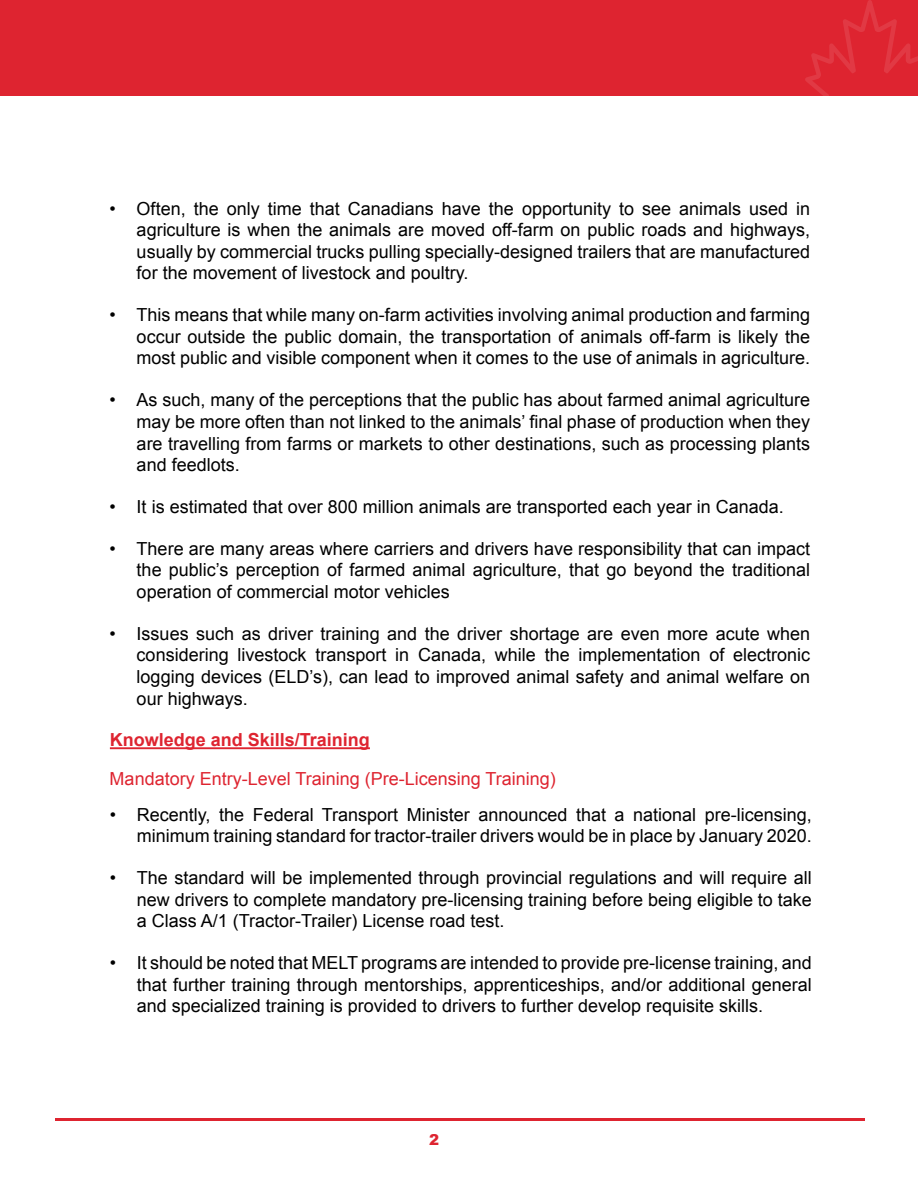
<style>
.page{position:relative;width:918px;height:1188px;background:#fff}
.page>*{position:absolute;margin:0;border:0;box-sizing:border-box;transform-origin:0 0}
.t1{font:18px/21.6px "Arial";color:#000;text-align:justify}
.t2{font:18px "Arial";color:#de2430}
.t3{font:700 18px "Arial";color:#de2430}
.t4{font:900 15px "Arial";color:#de2430}
</style>
<div class="page">
<div style="left:0;top:0;width:918px;height:95px;background:#de2430"></div>
<svg style="left:805px;top:0;width:113px;height:96px"></svg>
<hr style="left:55px;top:1118px;width:810px;height:3px;background:#de2430">
<hr style="left:110px;top:747px;width:260px;height:2px;background:#de2430">
<p class="t1" style="left:137px;top:198px;width:675px;text-indent:-27px">• Often, the only time that Canadians have the opportunity to see animals used in agriculture is when the animals are moved off-farm on public roads and highways, usually by commercial trucks pulling specially-designed trailers that are manufactured for the movement of livestock and poultry.</p>
<p class="t1" style="left:137px;top:304px;width:675px;text-indent:-27px">• This means that while many on-farm activities involving animal production and farming occur outside the public domain, the transportation of animals off-farm is likely the most public and visible component when it comes to the use of animals in agriculture.</p>
<p class="t1" style="left:137px;top:389px;width:675px;text-indent:-27px">• As such, many of the perceptions that the public has about farmed animal agriculture may be more often than not linked to the animals’ final phase of production when they are travelling from farms or markets to other destinations, such as processing plants and feedlots.</p>
<p class="t1" style="left:110px;top:496px;width:676px">• It is estimated that over 800 million animals are transported each year in Canada.</p>
<p class="t1" style="left:137px;top:538px;width:675px;text-indent:-27px">• There are many areas where carriers and drivers have responsibility that can impact the public’s perception of farmed animal agriculture, that go beyond the traditional operation of commercial motor vehicles</p>
<p class="t1" style="left:137px;top:623px;width:675px;text-indent:-27px">• Issues such as driver training and the driver shortage are even more acute when considering livestock transport in Canada, while the implementation of electronic logging devices (ELD’s), can lead to improved animal safety and animal welfare on our highways.</p>
<p class="t3" style="left:110px;top:728px;width:262px">Knowledge and Skills/Training</p>
<p class="t2" style="left:110px;top:767px;width:448px">Mandatory Entry-Level Training (Pre-Licensing Training)</p>
<p class="t1" style="left:110px;top:804px;width:704px;text-align:right">• Recently, the Federal Transport Minister announced that a national pre-licensing, minimum training standard for tractor-trailer drivers would be in place by January 2020.</p>
<p class="t1" style="left:137px;top:867px;width:676px;text-indent:-27px">• The standard will be implemented through provincial regulations and will require all new drivers to complete mandatory pre-licensing training before being eligible to take a Class A/1 (Tractor-Trailer) License road test.</p>
<p class="t1" style="left:137px;top:952px;width:676px;text-indent:-27px">• It should be noted that MELT programs are intended to provide pre-license training, and that further training through mentorships, apprenticeships, and/or additional general and specialized training is provided to drivers to further develop requisite skills.</p>
<p class="t4" style="left:429px;top:1128px;width:12px">2</p>
</div>
